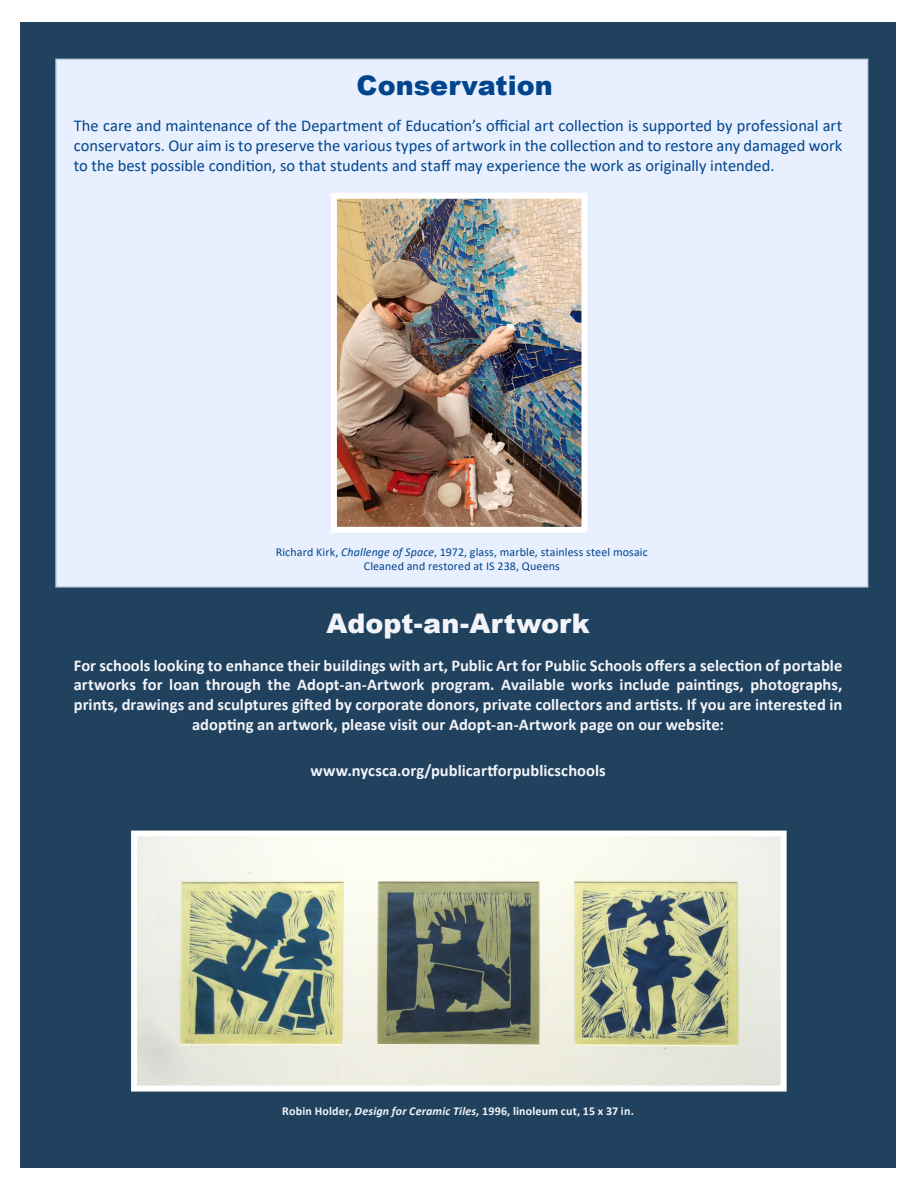
<style>
.page{position:relative;width:918px;height:1188px;background:#fff}
.page>*{position:absolute;margin:0;border:0;box-sizing:border-box;transform-origin:0 0}
.t1{font:900 27px "Arial";color:#f3f4f9}
.t2{font:900 27px "Arial";letter-spacing:.005em;color:#01458d}
.Paragraph_Style_1{font:700 16.5px/19.8px "Calibri";letter-spacing:.005em;color:#f3f4f9;text-align:center}
.Paragraph_Style_1-2{font:16.5px/19.8px "Calibri";color:#01458d;text-align:justify}
.t3{font:12px "Calibri";letter-spacing:.01em;color:#01458d}
.t4{font:700 12px "Calibri";letter-spacing:.015em;color:#f3f4f9}
.s1{font-style:italic}
</style>
<div class="page">
<div style="left:21px;top:22px;width:875px;height:1146px;background:#20425e"></div>
<div style="left:55px;top:59px;width:813px;height:529px;background:#e8effe;border:2px solid #c7d3e1"></div>
<img style="left:338px;top:200px;width:242px;height:326px">
<div style="left:331px;top:193px;width:256px;height:340px;border:6px solid #fff"></div>
<img style="left:138px;top:838px;width:642px;height:247px">
<div style="left:131px;top:831px;width:656px;height:261px;border:6px solid #fff"></div>
<p class="t2" style="left:357px;top:66px;width:198px">Conservation</p>
<p class="Paragraph_Style_1-2" style="left:74px;top:115px;width:770px">The care and maintenance of the Department of Education’s official art collection is supported by professional art conservators. Our aim is to preserve the various types of artwork in the collection and to restore any damaged work to the best possible condition, so that students and staff may experience the work as originally intended.</p>
<p class="t3" style="left:276px;top:543px;width:374px">Richard Kirk, <span class="s1">Challenge of Space</span>, 1972, glass, marble, stainless steel mosaic</p>
<p class="t3" style="left:364px;top:558px;width:198px">Cleaned and restored at IS 238, Queens</p>
<p class="t1" style="left:326px;top:603px;width:265px">Adopt-an-Artwork</p>
<p class="Paragraph_Style_1" style="left:74px;top:655px;width:770px">For schools looking to enhance their buildings with art, Public Art for Public Schools offers a selection of portable artworks for loan through the Adopt-an-Artwork program. Available works include paintings, photographs, prints, drawings and sculptures gifted by corporate donors, private collectors and artists. If you are interested in adopting an artwork, please visit our Adopt-an-Artwork page on our website:</p>
<p class="Paragraph_Style_1" style="left:310px;top:760px;width:297px">www.nycsca.org/publicartforpublicschools</p>
<p class="t4" style="left:282px;top:1103px;width:353px">Robin Holder, <span class="s1">Design for Ceramic Tiles,</span> 1996, linoleum cut, 15 x 37 in.</p>
</div>
